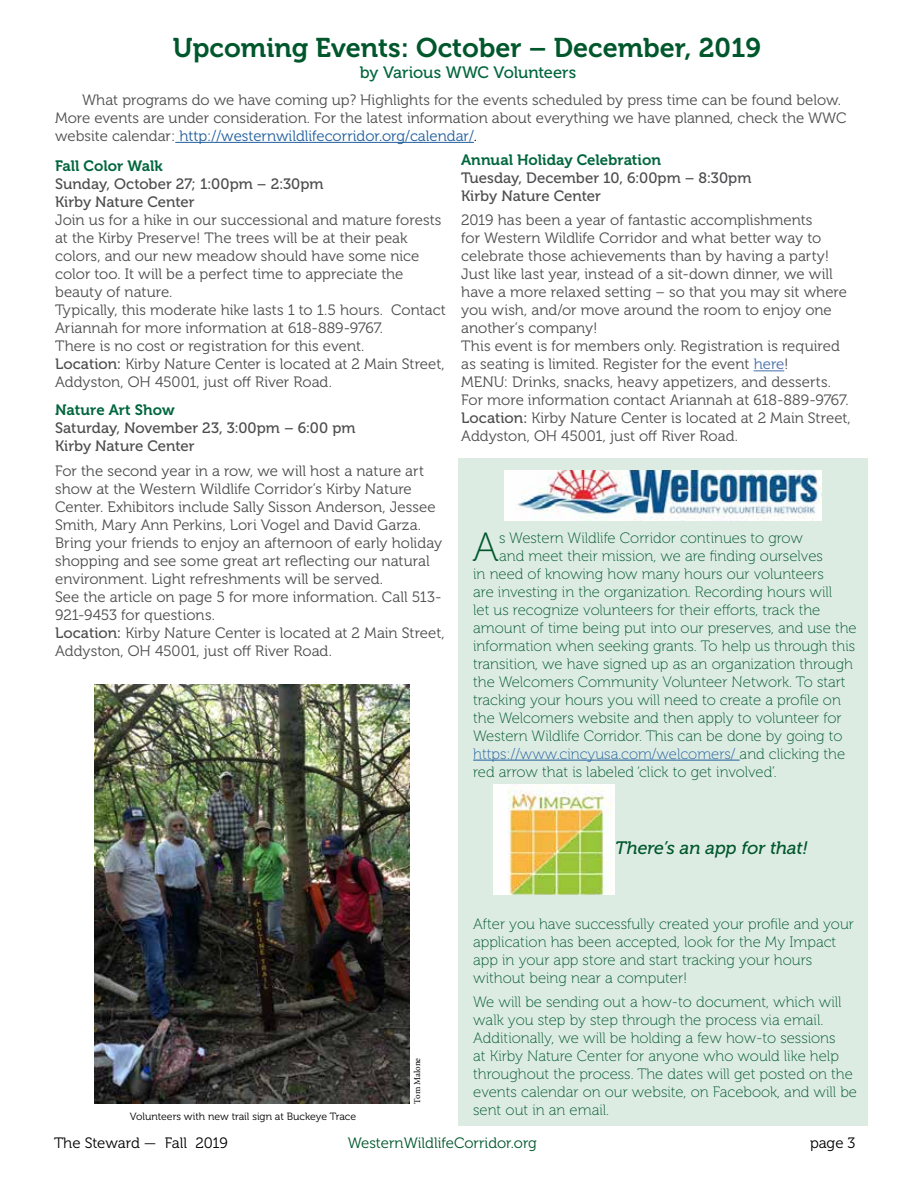
<style>
.page{position:relative;width:918px;height:1188px;background:#fff}
.page>*{position:absolute;margin:0;border:0;box-sizing:border-box;transform-origin:0 0}
.t1{font:40.65px "Museo 100";color:#00572c}
.t2{font:27px "Museo 700";color:#00572c}
.t3{font:italic 18px "Museo 500";color:#00572c}
.t4{font:16.5px "Museo 500";letter-spacing:-.005em;color:#00663d}
.t5{font:15px/18px "Museo 300";color:#4d4d4f}
.t6{font:15px/18px "Museo 100";color:#00572c}
.t7{font:15px/18px "Museo 500";letter-spacing:.005em;color:#4d4d4f}
.t8{font:15px "Museo 700";color:#00663d}
.t9{font:15px "Museo 100";color:#215e9e}
.t10{font:15px "Museo 300";color:#00572c}
.t11{font:15px "Museo 300";color:#000}
.t12{font:10.5px "Museo 300";color:#000}
.t13{font:9px "Minion Pro";letter-spacing:-.01em;color:#000}
.s1{color:#215e9e}
.s2{color:#000}
.s3{font-family:"Museo 500"}
.s4{color:#456da9}
.s5{color:#00572c}
</style>
<div class="page">
<div style="left:458px;top:458px;width:410px;height:667px;background:#ddece3"></div>
<hr style="left:473px;top:760px;width:267px;height:1px;background:#215e9e">
<img style="left:494px;top:784px;width:121px;height:111px">
<hr style="left:175px;top:142px;width:299px;height:1px;background:#215e9e">
<img style="left:95px;top:685px;width:314px;height:419px">
<hr style="left:754px;top:370px;width:30px;height:1px;background:#456da9">
<img style="left:504px;top:471px;width:318px;height:49px">
<h2 class="t2" style="left:173px;top:33px;width:590px">Upcoming Events: October – December, 2019</h2>
<p class="t5" style="left:55px;top:91px;width:793px;text-indent:27px">What programs do we have coming up? Highlights for the events scheduled by press time can be found below.<br>More events are under consideration. For the latest information about everything we have planned, check the WWC website calendar: <span class="s1">http://westernwildlifecorridor.org/calendar/</span><span class="s2">.</span></p>
<p class="t4" style="left:360px;top:64px;width:218px">by Various WWC Volunteers</p>
<p class="t8" style="left:55px;top:158px;width:109px">Fall Color Walk</p>
<p class="t7" style="left:55px;top:175px;width:270px">Sunday, October 27; 1:00pm – 2:30pm<br>Kirby Nature Center</p>
<p class="t5" style="left:55px;top:211px;width:392px">Join us for a hike in our successional and mature forests at the Kirby Preserve! The trees will be at their peak colors, and our new meadow should have some nice color too. It will be a perfect time to appreciate the beauty of nature.<br>Typically, this moderate hike lasts 1 to 1.5 hours. Contact Ariannah for more information at 618-889-9767.<br>There is no cost or registration for this event.<br><span class="s3">Location:</span> Kirby Nature Center is located at 2 Main Street, Addyston, OH 45001, just off River Road.</p>
<p class="t8" style="left:55px;top:401px;width:121px">Nature Art Show</p>
<p class="t7" style="left:55px;top:419px;width:302px">Saturday, November 23, 3:00pm – 6:00 pm<br>Kirby Nature Center</p>
<p class="t5" style="left:55px;top:462px;width:391px">For the second year in a row, we will host a nature art show at the Western Wildlife Corridor’s Kirby Nature Center. Exhibitors include Sally Sisson Anderson, Jessee Smith, Mary Ann Perkins, Lori Vogel and David Garza.<br>Bring your friends to enjoy an afternoon of early holiday shopping and see some great art reflecting our natural environment. Light refreshments will be served.<br>See the article on page 5 for more information. Call 513- 921-9453 for questions.<br><span class="s3">Location:</span> Kirby Nature Center is located at 2 Main Street, Addyston, OH 45001, just off River Road.</p>
<p class="t8" style="left:461px;top:151px;width:201px">Annual Holiday Celebration</p>
<p class="t7" style="left:461px;top:169px;width:292px">Tuesday, December 10, 6:00pm – 8:30pm<br>Kirby Nature Center</p>
<p class="t5" style="left:461px;top:212px;width:391px">2019 has been a year of fantastic accomplishments<br>for Western Wildlife Corridor and what better way to celebrate those achievements than by having a party!<br>Just like last year, instead of a sit-down dinner, we will have a more relaxed setting – so that you may sit where you wish, and/or move around the room to enjoy one another’s company!<br>This event is for members only. Registration is required as seating is limited. Register for the event <span class="s4">here</span>!<br>MENU: Drinks, snacks, heavy appetizers, and desserts.<br>For more information contact Ariannah at 618-889-9767.<br><span class="s3">Location:</span> Kirby Nature Center is located at 2 Main Street, Addyston, OH 45001, just off River Road.</p>
<h1 class="t1" style="left:473px;top:525px;width:28px">A</h1>
<p class="t6" style="left:499px;top:529px;width:305px">s Western Wildlife Corridor continues to grow</p>
<p class="t6" style="left:499px;top:547px;width:325px">and meet their mission, we are finding ourselves</p>
<p class="t6" style="left:473px;top:565px;width:352px">in need of knowing how many hours our volunteers</p>
<p class="t6" style="left:473px;top:583px;width:361px">are investing in the organization. Recording hours will</p>
<p class="t6" style="left:473px;top:601px;width:349px">let us recognize volunteers for their efforts, track the</p>
<p class="t6" style="left:473px;top:619px;width:385px">amount of time being put into our preserves, and use the</p>
<p class="t6" style="left:473px;top:637px;width:384px">information when seeking grants. To help us through this</p>
<p class="t6" style="left:473px;top:655px;width:381px">transition, we have signed up as an organization through</p>
<p class="t6" style="left:473px;top:673px;width:374px">the Welcomers Community Volunteer Network. To start</p>
<p class="t6" style="left:473px;top:691px;width:369px">tracking your hours you will need to create a profile on</p>
<p class="t6" style="left:473px;top:709px;width:370px">the Welcomers website and then apply to volunteer for</p>
<p class="t6" style="left:473px;top:727px;width:371px">Western Wildlife Corridor. This can be done by going to</p>
<p class="t9" style="left:473px;top:745px;width:373px">https://www.cincyusa.com/welcomers/ <span class="s5">and clicking the</span></p>
<p class="t6" style="left:473px;top:763px;width:305px">red arrow that is labeled ‘click to get involved’.</p>
<p class="t12" style="left:130px;top:1111px;width:228px">Volunteers with new trail sign at Buckeye Trace</p>
<p class="t13" style="left:411px;top:1104px;width:47px;rotate:-90deg">Tom Malone</p>
<p class="t3" style="left:615px;top:838px;width:194px">There’s an app for that!</p>
<p class="t6" style="left:473px;top:915px;width:382px">After you have successfully created your profile and your application has been accepted, look for the My Impact app in your app store and start tracking your hours without being near a computer!</p>
<p class="t6" style="left:473px;top:994px;width:385px">We will be sending out a how-to document, which will walk you step by step through the process via email.<br>Additionally, we will be holding a few how-to sessions<br>at Kirby Nature Center for anyone who would like help throughout the process. The dates will get posted on the events calendar on our website, on Facebook, and will be sent out in an email.</p>
<p class="t11" style="left:54px;top:1135px;width:175px">The Steward — Fall 2019</p>
<p class="t10" style="left:348px;top:1135px;width:191px">WesternWildlifeCorridor.org</p>
<p class="t11" style="left:810px;top:1135px;width:47px">page 3</p>
</div>
